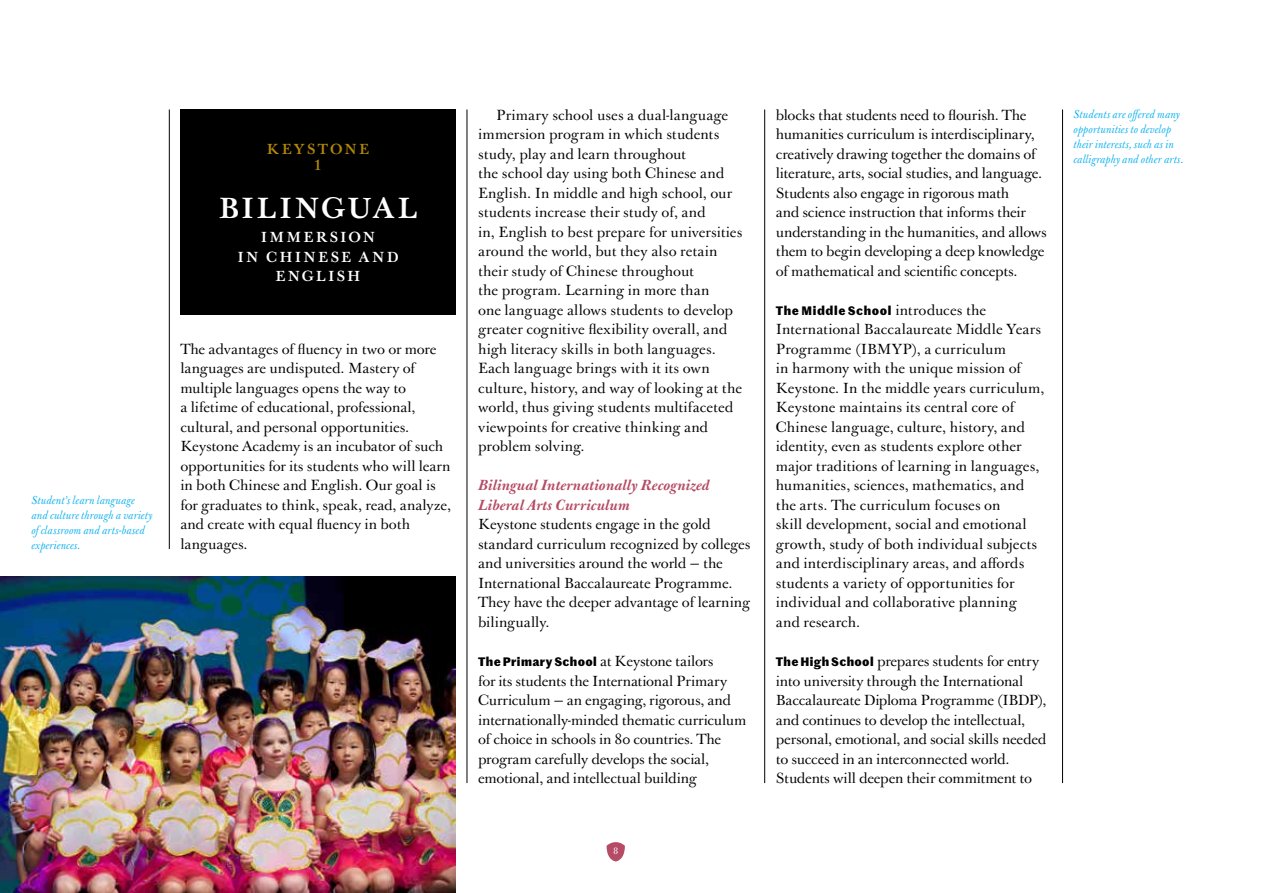
<style>
.page{position:relative;width:1263px;height:893px;background:#fff}
.page>*{position:absolute;margin:0;border:0;box-sizing:border-box;transform-origin:0 0}
.t1{font:700 28.5px "J Baskerville T Caps";letter-spacing:.075em;color:#fff}
.t2{font:14.25px/19.5px "J Baskerville";letter-spacing:-.005em;color:#000}
.t3{font:italic 700 14.25px/19.5px "J Baskerville";letter-spacing:.02em;color:#b54b64}
.t4{font:700 14.25px/19.5px "J Baskerville T Caps";letter-spacing:.15em;color:#fff;text-align:center}
.t5{font:700 14.25px/16.5px "J Baskerville T Caps";letter-spacing:.155em;color:#b38808;text-align:center}
.t6{font:700 12px "Marr Sans";letter-spacing:.05em;color:#000}
.t7{font:italic 11.25px/15px "J Baskerville";letter-spacing:.015em;color:#00aeef}
.t8{font:9px "J Baskerville T Caps";color:#fff}
.s1{font-family:"Marr Sans";font-weight:700;font-size:12px}
.s2{font-family:"J Baskerville";font-weight:400;font-size:14.25px}
</style>
<div class="page">
<svg style="left:607px;top:842px;width:18px;height:19px"></svg>
<img style="left:0;top:576px;width:456px;height:317px">
<hr style="left:467px;top:110px;width:1px;height:673px;background:#000">
<hr style="left:764px;top:110px;width:1px;height:673px;background:#000">
<div style="left:180px;top:110px;width:276px;height:205px;background:#000"></div>
<hr style="left:1062px;top:110px;width:1px;height:673px;background:#000">
<hr style="left:169px;top:110px;width:1px;height:439px;background:#000">
<p class="t7" style="left:32px;top:493px;width:122px">Student’s learn language and culture through a variety of classroom and arts-based experiences.</p>
<p class="t5" style="left:267px;top:141px;width:104px">KEYSTONE<br>1</p>
<h1 class="t1" style="left:219px;top:191px;width:200px">BILINGUAL</h1>
<p class="t4" style="left:237px;top:228px;width:163px">IMMERSION<br>IN CHINESE AND<br>ENGLISH</p>
<p class="t2" style="left:180px;top:340px;width:272px">The advantages of fluency in two or more languages are undisputed. Mastery of multiple languages opens the way to<br>a lifetime of educational, professional, cultural, and personal opportunities.<br>Keystone Academy is an incubator of such opportunities for its students who will learn in both Chinese and English. Our goal is for graduates to think, speak, read, analyze, and create with equal fluency in both languages.</p>
<p class="t2" style="left:478px;top:106px;width:266px;text-indent:18px">Primary school uses a dual-language immersion program in which students study, play and learn throughout<br>the school day using both Chinese and English. In middle and high school, our students increase their study of, and<br>in, English to best prepare for universities around the world, but they also retain their study of Chinese throughout<br>the program. Learning in more than<br>one language allows students to develop greater cognitive flexibility overall, and high literacy skills in both languages.<br>Each language brings with it its own culture, history, and way of looking at the world, thus giving students multifaceted viewpoints for creative thinking and problem solving.</p>
<p class="t3" style="left:478px;top:476px;width:233px">Bilingual Internationally Recognized<br>Liberal Arts Curriculum</p>
<p class="t2" style="left:478px;top:515px;width:274px">Keystone students engage in the gold standard curriculum recognized by colleges and universities around the world — the International Baccalaureate Programme.<br>They have the deeper advantage of learning bilingually.</p>
<p class="t2" style="left:478px;top:652px;width:270px"><span class="s1">The Primary School</span> at Keystone tailors<br>for its students the International Primary Curriculum — an engaging, rigorous, and internationally-minded thematic curriculum of choice in schools in 80 countries. The program carefully develops the social, emotional, and intellectual building</p>
<p class="t8" style="left:613px;top:846px;width:6px">8</p>
<p class="t2" style="left:776px;top:106px;width:272px">blocks that students need to flourish. The humanities curriculum is interdisciplinary, creatively drawing together the domains of literature, arts, social studies, and language.<br>Students also engage in rigorous math<br>and science instruction that informs their understanding in the humanities, and allows them to begin developing a deep knowledge of mathematical and scientific concepts.</p>
<p class="t6" style="left:776px;top:301px;width:212px">The Middle School <span class="s2">introduces the</span></p>
<p class="t2" style="left:776px;top:320px;width:270px">International Baccalaureate Middle Years Programme (IBMYP), a curriculum<br>in harmony with the unique mission of Keystone. In the middle years curriculum, Keystone maintains its central core of Chinese language, culture, history, and identity, even as students explore other major traditions of learning in languages, humanities, sciences, mathematics, and the arts. The curriculum focuses on<br>skill development, social and emotional growth, study of both individual subjects and interdisciplinary areas, and affords students a variety of opportunities for individual and collaborative planning and research.</p>
<p class="t2" style="left:776px;top:652px;width:272px"><span class="s1">The High School</span> prepares students for entry into university through the International Baccalaureate Diploma Programme (IBDP), and continues to develop the intellectual, personal, emotional, and social skills needed to succeed in an interconnected world.<br>Students will deepen their commitment to</p>
<p class="t7" style="left:1073px;top:107px;width:111px">Students are offered many opportunities to develop their interests, such as in calligraphy and other arts.</p>
</div>
